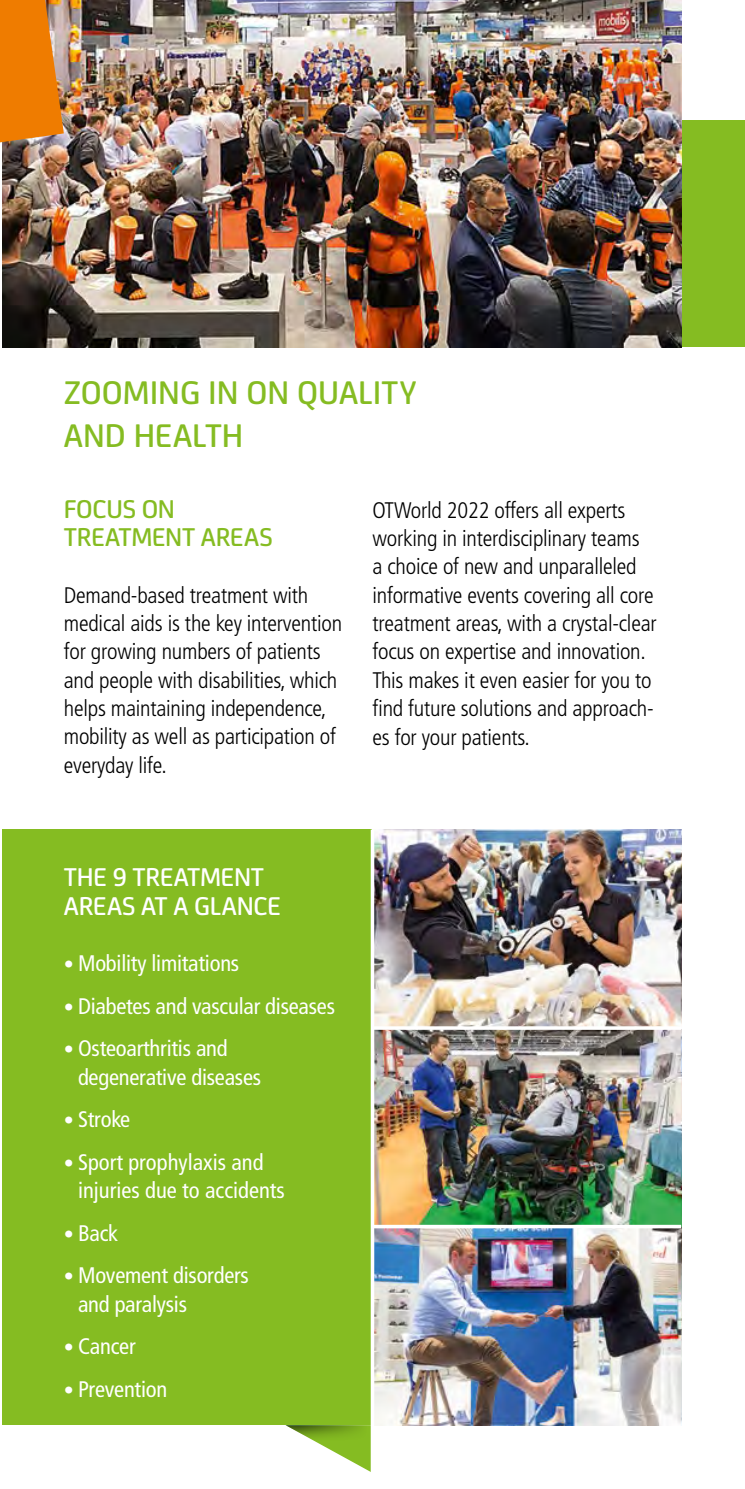
<style>
.page{position:relative;width:745px;height:1489px;background:#fff}
.page>*{position:absolute;margin:0;border:0;box-sizing:border-box;transform-origin:0 0}
.t1{font:500 35px/42.5px "FS Joey";color:#85bc22}
.t2{font:500 27.5px/28.2px "FS Joey";letter-spacing:-.01em;color:#fff}
.t3{font:500 27.5px/28.2px "FS Joey";letter-spacing:-.01em;color:#85bc22}
.t4{font:300 condensed 22.5px/28.2px "Frutiger";letter-spacing:-.01em;color:#000}
.t5{font:condensed 22.5px/28.2px "Frutiger";letter-spacing:-.01em;color:#fff}
.s1{font-size:20px}
</style>
<div class="page">
<div style="left:2px;top:829px;width:370px;height:595px;background:#85bc22"></div>
<div style="left:680px;top:120px;width:64px;height:227px;background:#85bc22"></div>
<img style="left:2px;top:0;width:678px;height:347px">
<img style="left:374px;top:1228px;width:306px;height:196px">
<img style="left:374px;top:1029px;width:306px;height:195px">
<img style="left:374px;top:829px;width:306px;height:197px">
<svg style="left:374px;top:1224px;width:306px;height:1px"></svg>
<svg style="left:314px;top:1441px;width:56px;height:31px"></svg>
<div style="left:285px;top:1424px;width:87px;height:17px;background:#000;opacity:.75"></div>
<svg style="left:370px;top:829px;width:2px;height:643px"></svg>
<svg style="left:0;top:0;width:64px;height:142px;background:#e68219"></svg>
<h1 class="t1" style="left:64px;top:369px;width:354px">ZOOMING IN ON QUALITY<br>AND HEALTH</h1>
<p class="t3" style="left:64px;top:492px;width:210px">FOCUS ON<br>TREATMENT AREAS</p>
<p class="t4" style="left:64px;top:581px;width:279px">Demand-based treatment with medical aids is the key intervention for growing numbers of patients and people with disabilities, which helps maintaining independence, mobility as well as participation of everyday life.</p>
<p class="t4" style="left:372px;top:496px;width:285px">OTWorld 2022 offers all experts working in interdisciplinary teams<br>a choice of new and unparalleled informative events covering all core treatment areas, with a crystal-clear focus on expertise and innovation.<br>This makes it even easier for you to find future solutions and approach&shy;es for your patients.</p>
<p class="t2" style="left:64px;top:861px;width:218px">THE 9 TREATMENT<br>AREAS AT A GLANCE</p>
<p class="t5" style="left:64px;top:949px;width:177px"><span class="s1">•</span> Mobility limitations</p>
<p class="t5" style="left:64px;top:992px;width:272px"><span class="s1">•</span> Diabetes and vascular diseases</p>
<p class="t5" style="left:78px;top:1034px;width:184px;text-indent:-14px"><span class="s1">•</span> Osteoarthritis and degenerative diseases</p>
<p class="t5" style="left:64px;top:1105px;width:68px"><span class="s1">•</span> Stroke</p>
<p class="t5" style="left:78px;top:1147px;width:208px;text-indent:-14px"><span class="s1">•</span> Sport prophylaxis and injuries due to accidents</p>
<p class="t5" style="left:64px;top:1218px;width:56px"><span class="s1">•</span> Back</p>
<p class="t5" style="left:78px;top:1261px;width:172px;text-indent:-14px"><span class="s1">•</span> Movement disorders and paralysis</p>
<p class="t5" style="left:64px;top:1332px;width:73px"><span class="s1">•</span> Cancer</p>
<p class="t5" style="left:64px;top:1374px;width:105px"><span class="s1">•</span> Prevention</p>
</div>
